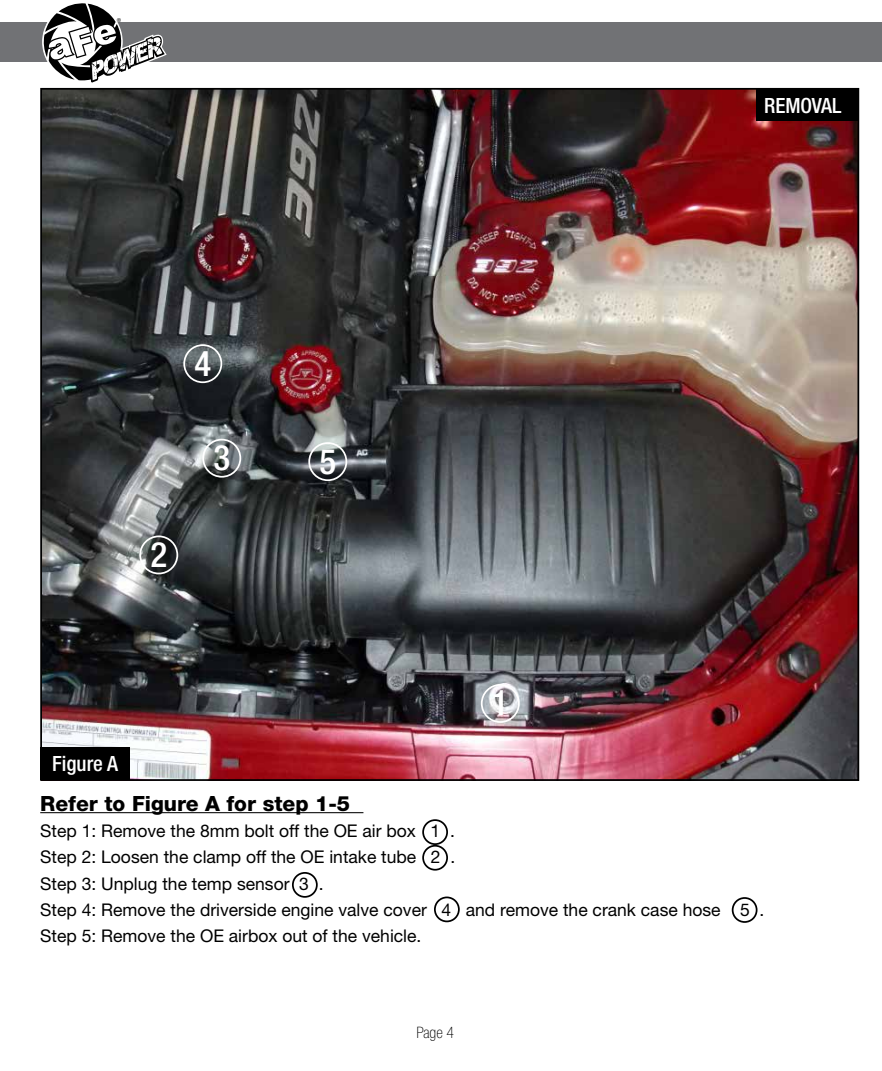
<style>
.page{position:relative;width:882px;height:1071px;background:#fff}
.page>*{position:absolute;margin:0;border:0;box-sizing:border-box;transform-origin:0 0}
.t1{font:500 condensed 35px "Helvetica Neue";color:#fff}
.t2{font:800 21px "Helvetica Neue";color:#000}
.t3{font:500 condensed 21px "Helvetica Neue";color:#fff}
.t4{font:17.5px/26.2px "Helvetica Neue";color:#000}
.t5{font:100 condensed 15.75px "Helvetica Neue";color:#000}
.t6{font:8.75px "Myriad";color:#000}
</style>
<div class="page">
<div style="left:0;top:23px;width:882px;height:39px;background:#717275"></div>
<svg style="left:43px;top:3px;width:124px;height:80px"></svg>
<img style="left:43px;top:91px;width:813px;height:687px">
<hr style="left:40px;top:812px;width:323px;height:1px;background:#000">
<div style="left:756px;top:88px;width:103px;height:33px;background:#000"></div>
<div style="left:139px;top:536px;width:39px;height:38px;border:2px solid #fff;border-radius:50%"></div>
<div style="left:422px;top:819px;width:26px;height:26px;border:2px solid #000;border-radius:50%"></div>
<div style="left:481px;top:684px;width:39px;height:39px;border:2px solid #fff;border-radius:50%"></div>
<div style="left:202px;top:439px;width:39px;height:39px;border:2px solid #fff;border-radius:50%"></div>
<div style="left:422px;top:845px;width:26px;height:26px;border:2px solid #000;border-radius:50%"></div>
<div style="left:292px;top:872px;width:26px;height:26px;border:2px solid #000;border-radius:50%"></div>
<div style="left:434px;top:897px;width:26px;height:25px;border:2px solid #000;border-radius:50%"></div>
<div style="left:732px;top:897px;width:26px;height:26px;border:2px solid #000;border-radius:50%"></div>
<div style="left:183px;top:344px;width:39px;height:39px;border:2px solid #fff;border-radius:50%"></div>
<div style="left:308px;top:442px;width:39px;height:39px;border:2px solid #fff;border-radius:50%"></div>
<div style="left:40px;top:747px;width:90px;height:33px;background:#000"></div>
<p class="t6" style="left:117px;top:17px;width:6px">®</p>
<h1 class="t1" style="left:150px;top:534px;width:18px">2</h1>
<h1 class="t1" style="left:194px;top:342px;width:18px">4</h1>
<h1 class="t1" style="left:213px;top:437px;width:18px">3</h1>
<p class="t3" style="left:52px;top:751px;width:67px">Figure A</p>
<h1 class="t1" style="left:319px;top:440px;width:18px">5</h1>
<h1 class="t1" style="left:492px;top:682px;width:18px">1</h1>
<p class="t3" style="left:764px;top:93px;width:79px">REMOVAL</p>
<p class="t2" style="left:40px;top:791px;width:311px">Refer to Figure A for step 1-5</p>
<p class="t4" style="left:40px;top:818px;width:726px">Step 1: Remove the 8mm bolt off the OE air box 1 .<br>Step 2: Loosen the clamp off the OE intake tube 2 .<br>Step 3: Unplug the temp sensor 3 .<br>Step 4: Remove the driverside engine valve cover 4 and remove the crank case hose 5 .<br>Step 5: Remove the OE airbox out of the vehicle.</p>
<p class="t5" style="left:416px;top:1024px;width:39px">Page 4</p>
</div>
